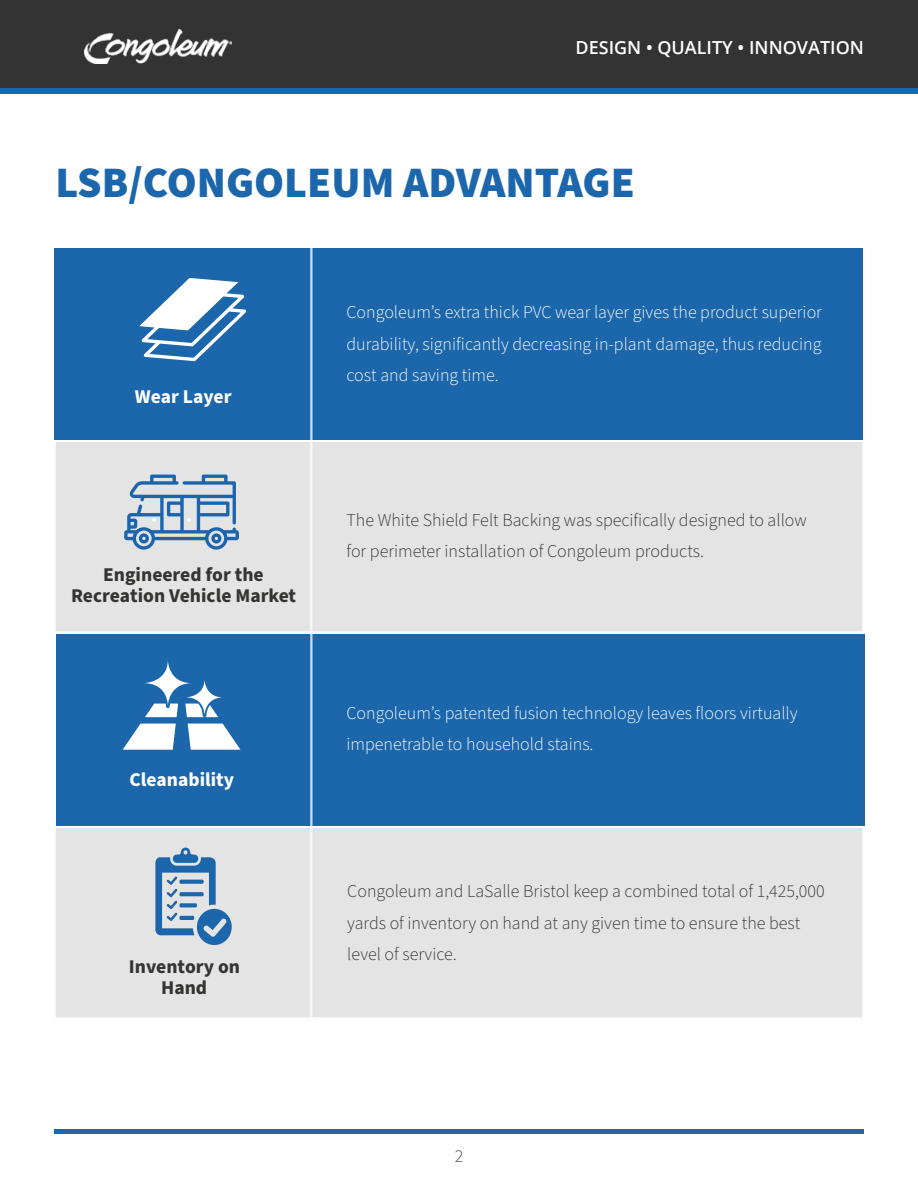
<style>
.page{position:relative;width:918px;height:1188px;background:#fff}
.page>*{position:absolute;margin:0;border:0;box-sizing:border-box;transform-origin:0 0}
.t1{font:900 43.5px "Source Sans Pro";color:#1c66ac}
.t2{font:700 19.5px/21px "Source Sans Pro";color:#343433;text-align:center}
.t3{font:700 19.5px "Source Sans Pro";color:#fff}
.t4{font:300 18px/31.5px "Source Sans Pro";color:#fff;text-align:justify}
.t5{font:300 18px/31.5px "Source Sans Pro";color:#333}
.t6{font:600 18px "Open Sans";color:#fff}
.t7{font:300 18px "Source Sans Pro";color:#434343}
</style>
<div class="page">
<div style="left:0;top:0;width:918px;height:94px;background:#1c66ac"></div>
<div style="left:0;top:0;width:918px;height:88px;background:#333"></div>
<hr style="left:54px;top:1130px;width:810px;height:4px;background:#1c66ac">
<img style="left:84px;top:29px;width:148px;height:35px">
<div style="left:55px;top:248px;width:808px;height:191px;background:#1c66ac"></div>
<div style="left:57px;top:443px;width:804px;height:187px;background:#e4e4e4"></div>
<div style="left:55px;top:441px;width:808px;height:191px;border:1px solid #fff"></div>
<div style="left:56px;top:634px;width:809px;height:191px;background:#1c66ac"></div>
<div style="left:57px;top:829px;width:804px;height:187px;background:#e4e4e4"></div>
<div style="left:55px;top:827px;width:808px;height:191px;border:1px solid #fff"></div>
<svg style="left:139px;top:278px;width:107px;height:83px"></svg>
<svg style="left:123px;top:724px;width:53px;height:26px"></svg>
<svg style="left:188px;top:724px;width:53px;height:26px"></svg>
<svg style="left:144px;top:661px;width:78px;height:56px"></svg>
<svg style="left:155px;top:848px;width:77px;height:97px;background:#92b0cd"></svg>
<hr style="left:312px;top:229px;width:1px;height:790px;background:#fff">
<hr style="left:311px;top:229px;width:1px;height:790px;background:#fff">
<svg style="left:124px;top:475px;width:115px;height:75px;background:#9eb7d0"></svg>
<p class="t6" style="left:576px;top:35px;width:290px">DESIGN • QUALITY • INNOVATION</p>
<h1 class="t1" style="left:56px;top:153px;width:581px">LSB/CONGOLEUM ADVANTAGE</h1>
<p class="t3" style="left:135px;top:383px;width:98px">Wear Layer</p>
<p class="t2" style="left:71px;top:565px;width:227px">Engineered for the<br>Recreation Vehicle Market</p>
<p class="t3" style="left:130px;top:767px;width:106px">Cleanability</p>
<p class="t2" style="left:129px;top:956px;width:113px">Inventory on<br>Hand</p>
<p class="t4" style="left:346px;top:297px;width:477px">Congoleum’s extra thick PVC wear layer gives the product superior durability, significantly decreasing in-plant damage, thus reducing cost and saving time.</p>
<p class="t5" style="left:346px;top:504px;width:462px">The White Shield Felt Backing was specifically designed to allow for perimeter installation of Congoleum products.</p>
<p class="t4" style="left:346px;top:697px;width:453px">Congoleum’s patented fusion technology leaves floors virtually impenetrable to household stains.</p>
<p class="t5" style="left:347px;top:876px;width:479px">Congoleum and LaSalle Bristol keep a combined total of 1,425,000 yards of inventory on hand at any given time to ensure the best level of service.</p>
<p class="t7" style="left:455px;top:1144px;width:10px">2</p>
</div>
